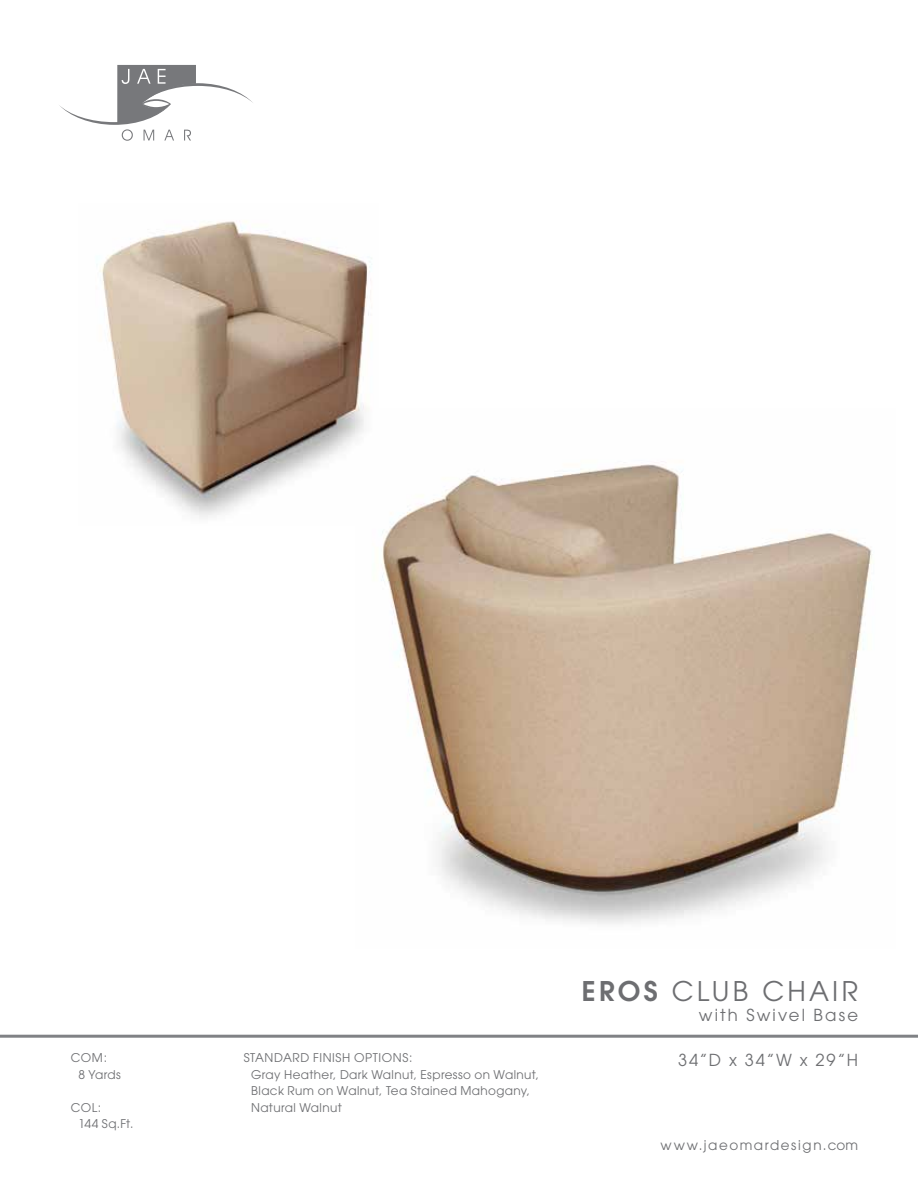
<style>
.page{position:relative;width:918px;height:1188px;background:#fff}
.page>*{position:absolute;margin:0;border:0;box-sizing:border-box;transform-origin:0 0}
.t1{font:27px "Avant Garde";letter-spacing:.115em;color:#6d6e71}
.t2{font:16.5px "Avant Garde";letter-spacing:.13em;color:#6d6e71}
.t3{font:13.5px "Avant Garde";letter-spacing:.115em;color:#6d6e71}
.t4{font:12px/16.5px "Avant Garde";letter-spacing:.03em;color:#6d6e71}
.s1{font-weight:600}
</style>
<div class="page">
<svg style="left:59px;top:65px;width:194px;height:76px"></svg>
<hr style="left:0;top:1035px;width:918px;height:3px;background:#808285">
<img style="left:381px;top:461px;width:491px;height:463px">
<img style="left:100px;top:221px;width:272px;height:297px">
<h1 class="t1" style="left:582px;top:975px;width:278px"><span class="s1">EROS</span> CLUB CHAI R</h1>
<h2 class="t2" style="left:699px;top:1005px;width:161px">with Swivel Base</h2>
<p class="t4" style="left:71px;top:1049px;width:38px">COM:</p>
<p class="t4" style="left:244px;top:1049px;width:148px">STANDARD Fin ish Options</p>
<p class="t4" style="left:409px;top:1049px;width:5px">:</p>
<h2 class="t2" style="left:678px;top:1050px;width:179px">34”D x 34”W x 29”H</h2>
<p class="t4" style="left:78px;top:1066px;width:44px">8 Yards</p>
<p class="t4" style="left:71px;top:1099px;width:32px">COl:</p>
<p class="t4" style="left:78px;top:1116px;width:57px">144 Sq.Ft.</p>
<p class="t4" style="left:251px;top:1066px;width:290px">Gray H eather, Dark Walnut, Espresso on Walnut,<br>Black Rum on Walnut, Tea Stained Mahogany,<br>Natural Walnut</p>
<p class="t3" style="left:661px;top:1137px;width:199px">www.jaeomardesign.com</p>
</div>
